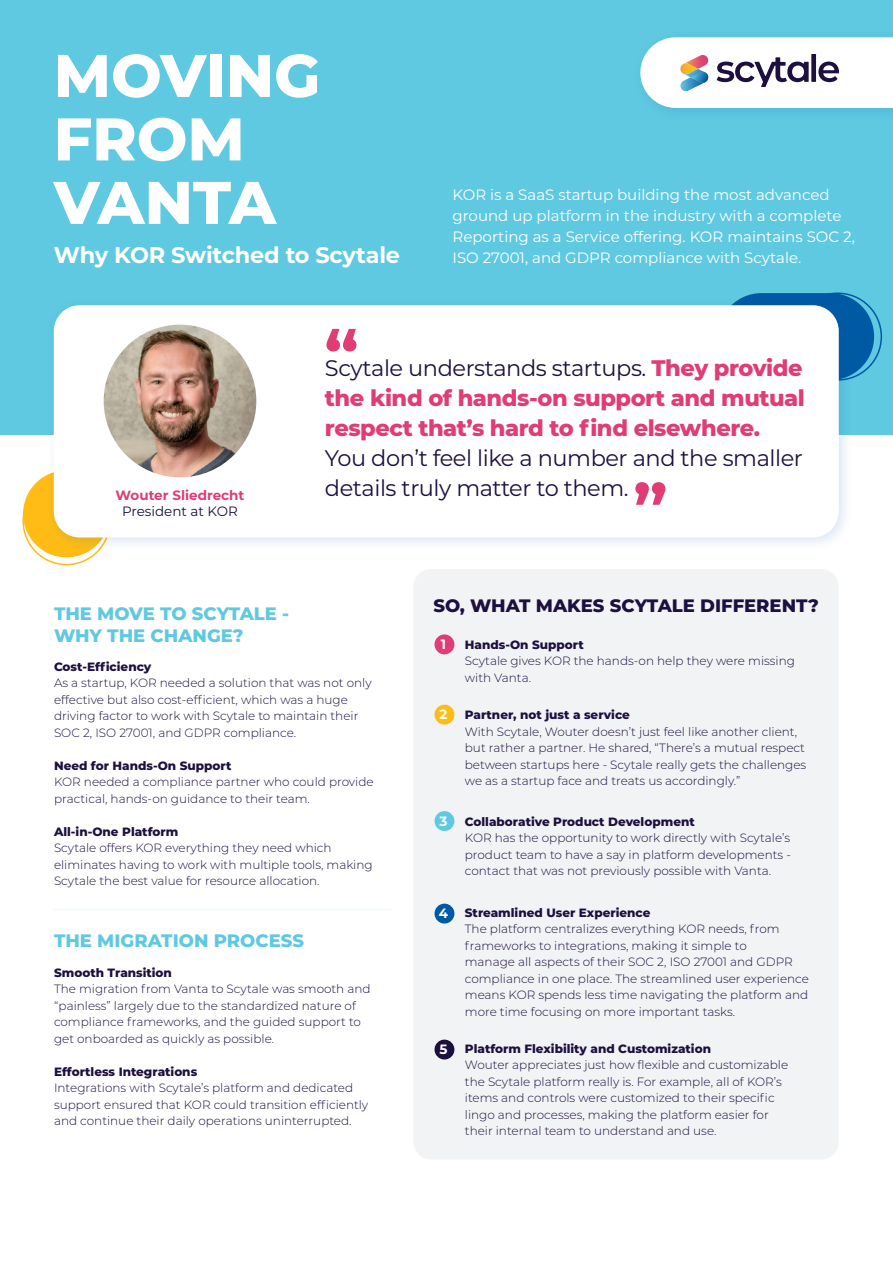
<style>
.page{position:relative;width:893px;height:1263px;background:#fff}
.page>*{position:absolute;margin:0;border:0;box-sizing:border-box;transform-origin:0 0}
.t1{font:800 60px/63.4px "Montserrat";color:#fff}
.t2{font:800 22.5px/30px "Montserrat";letter-spacing:-.02em;color:#df3d74;text-align:justify}
.t3{font:22.5px "Montserrat";letter-spacing:-.02em;color:#1d0f40}
.t4{font:700 22.5px "Montserrat";letter-spacing:-.01em;color:#fff}
.t5{font:800 18px/21.6px "Montserrat";color:#5fc9e1}
.t6{font:800 18px "Montserrat";color:#1d0f40}
.t7{font:15px/21px "Montserrat";color:#fff}
.t8{font:700 13.5px "Montserrat";color:#df3d74}
.t9{font:13.5px "Montserrat";color:#1d0f40}
.t10{font:700 13.5px "Montserrat";color:#fff}
.t11{font:300 12px/16.5px "Montserrat";color:#1d0f40}
.t12{font:800 12px "Montserrat";color:#1d0f40}
.s1{font-weight:400;color:#1d0f40}
</style>
<div class="page">
<div style="left:413px;top:569px;width:426px;height:590px;background:#f1f3f4;border-radius:18px"></div>
<div style="left:0;top:0;width:893px;height:434px;background:#5fc9e1"></div>
<div style="left:718px;top:293px;width:156px;height:87px;background:#0059a3;border-radius:43px"></div>
<div style="left:23px;top:470px;width:87px;height:87px;background:#febc15;border-radius:50%"></div>
<svg style="left:640px;top:37px;width:253px;height:71px;background:#e3e6eb"></svg>
<hr style="left:55px;top:909px;width:336px;height:1px;background:#effafc">
<div style="left:45px;top:297px;width:809px;height:255px;background:#0059a3;opacity:.15"></div>
<div style="left:54px;top:305px;width:785px;height:232px;background:#fff;border-radius:26px"></div>
<svg style="left:635px;top:482px;width:30px;height:23px"></svg>
<img style="left:104px;top:325px;width:152px;height:152px;border-radius:76px">
<svg style="left:326px;top:329px;width:30px;height:22px"></svg>
<div style="left:434px;top:634px;width:20px;height:20px;background:#df3d74;border-radius:50%"></div>
<div style="left:434px;top:705px;width:20px;height:20px;background:#febc15;border-radius:50%"></div>
<div style="left:434px;top:811px;width:20px;height:20px;background:#5fc9e1;border-radius:50%"></div>
<div style="left:434px;top:904px;width:20px;height:19px;background:#0059a3;border-radius:50%"></div>
<div style="left:434px;top:1039px;width:20px;height:20px;background:#1d0f40;border-radius:50%"></div>
<h1 class="t1" style="left:54px;top:41px;width:268px">MOVING<br>FROM<br>VANTA</h1>
<h2 class="t4" style="left:54px;top:239px;width:348px">Why KOR Switched to Scytale</h2>
<p class="t7" style="left:452px;top:184px;width:404px">KOR is a SaaS startup building the most advanced ground up platform in the industry with a complete Reporting as a Service offering. KOR maintains SOC 2, ISO 27001, and GDPR compliance with Scytale.</p>
<h2 class="t2" style="left:325px;top:352px;width:481px"><span class="s1">Scytale understands startups.</span> They provide the kind of hands-on support and mutual respect that’s hard to find elsewhere.</h2>
<h2 class="t3" style="left:325px;top:443px;width:479px">You don’t feel like a number and the smaller</h2>
<p class="t8" style="left:116px;top:485px;width:130px">Wouter Sliedrecht</p>
<h2 class="t3" style="left:325px;top:473px;width:305px">details truly matter to them.</h2>
<p class="t9" style="left:122px;top:502px;width:117px">President at KOR</p>
<h3 class="t5" style="left:54px;top:602px;width:237px">THE MOVE TO SCYTALE -<br>WHY THE CHANGE?</h3>
<p class="t12" style="left:54px;top:657px;width:99px">Cost-Efficiency</p>
<p class="t11" style="left:54px;top:674px;width:319px">As a startup, KOR needed a solution that was not only effective but also cost-efficient, which was a huge driving factor to work with Scytale to maintain their SOC 2, ISO 27001, and GDPR compliance.</p>
<p class="t12" style="left:54px;top:756px;width:179px">Need for Hands-On Support</p>
<p class="t11" style="left:54px;top:773px;width:321px">KOR needed a compliance partner who could provide practical, hands-on guidance to their team.</p>
<p class="t12" style="left:54px;top:822px;width:126px">All-in-One Platform</p>
<p class="t11" style="left:54px;top:839px;width:320px">Scytale offers KOR everything they need which eliminates having to work with multiple tools, making<br>Scytale the best value for resource allocation.</p>
<h3 class="t5" style="left:54px;top:929px;width:252px">THE MIGRATION PROCESS</h3>
<p class="t12" style="left:54px;top:964px;width:119px">Smooth Transition</p>
<p class="t11" style="left:54px;top:980px;width:318px">The migration from Vanta to Scytale was smooth and “painless” largely due to the standardized nature of compliance frameworks, and the guided support to get onboarded as quickly as possible.</p>
<p class="t12" style="left:54px;top:1063px;width:145px">Effortless Integrations</p>
<p class="t11" style="left:54px;top:1079px;width:316px">Integrations with Scytale’s platform and dedicated support ensured that KOR could transition efficiently and continue their daily operations uninterrupted.</p>
<h3 class="t6" style="left:433px;top:592px;width:387px">SO, WHAT MAKES SCYTALE DIFFERENT?</h3>
<p class="t12" style="left:465px;top:636px;width:120px">Hands-On Support</p>
<p class="t11" style="left:465px;top:652px;width:332px">Scytale gives KOR the hands-on help they were missing with Vanta.</p>
<p class="t10" style="left:441px;top:635px;width:7px">1</p>
<p class="t10" style="left:440px;top:705px;width:9px">2</p>
<p class="t12" style="left:465px;top:706px;width:167px">Partner, not just a service</p>
<p class="t11" style="left:465px;top:723px;width:343px">With Scytale, Wouter doesn’t just feel like another client, but rather a partner. He shared, “There’s a mutual respect between startups here - Scytale really gets the challenges we as a startup face and treats us accordingly.”</p>
<p class="t10" style="left:439px;top:811px;width:9px">3</p>
<p class="t12" style="left:465px;top:812px;width:231px">Collaborative Product Development</p>
<p class="t11" style="left:465px;top:829px;width:328px;text-align:justify">KOR has the opportunity to work directly with Scytale’s product team to have a say in platform developments - contact that was not previously possible with Vanta.</p>
<p class="t10" style="left:439px;top:904px;width:11px">4</p>
<p class="t12" style="left:465px;top:903px;width:187px">Streamlined User Experience</p>
<p class="t11" style="left:465px;top:920px;width:346px">The platform centralizes everything KOR needs, from frameworks to integrations, making it simple to<br>manage all aspects of their SOC 2, ISO 27001 and GDPR compliance in one place. The streamlined user experience means KOR spends less time navigating the platform and more time focusing on more important tasks.</p>
<p class="t10" style="left:439px;top:1040px;width:10px">5</p>
<p class="t12" style="left:465px;top:1039px;width:248px">Platform Flexibility and Customization</p>
<p class="t11" style="left:465px;top:1056px;width:325px">Wouter appreciates just how flexible and customizable the Scytale platform really is. For example, all of KOR’s items and controls were customized to their specific lingo and processes, making the platform easier for their internal team to understand and use.</p>
</div>
